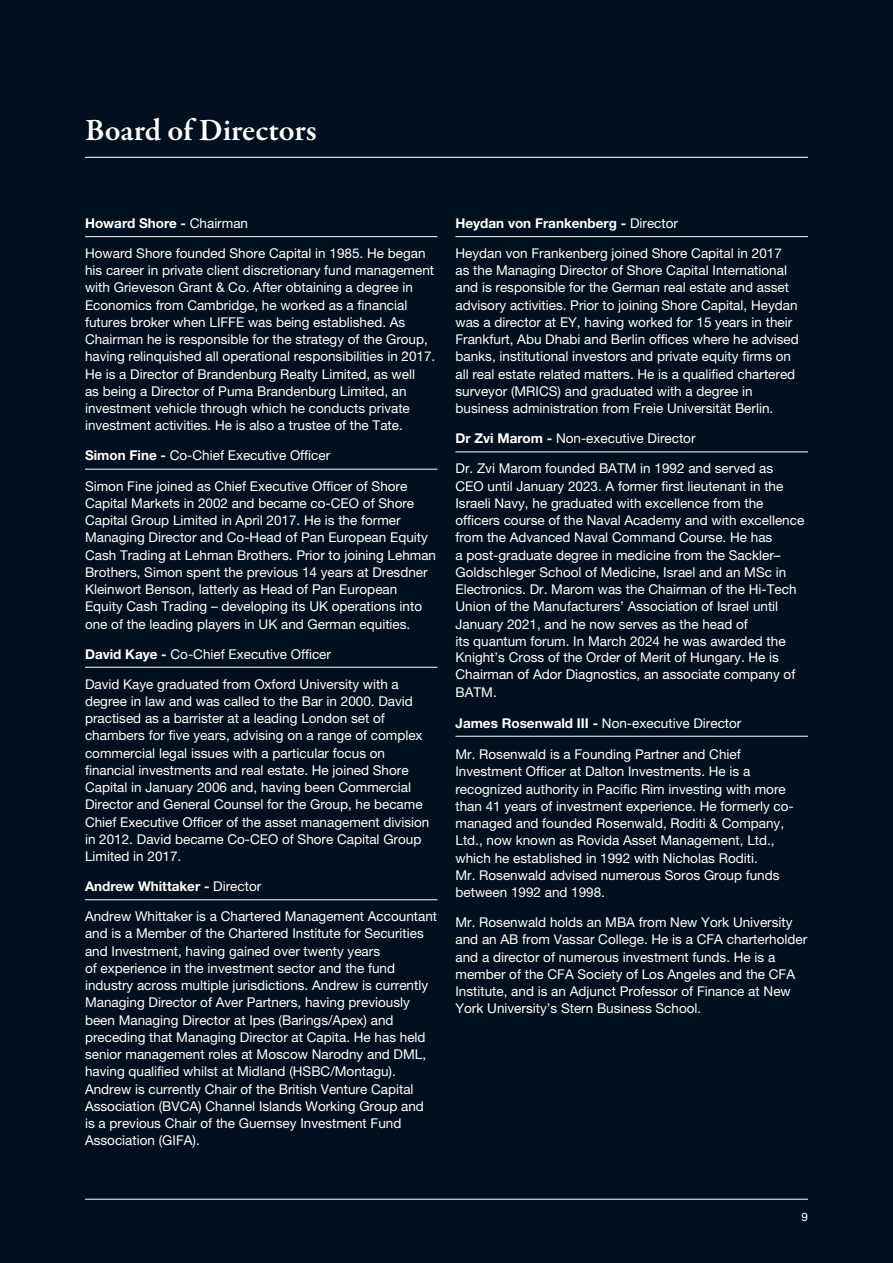
<style>
.page{position:relative;width:893px;height:1263px;background:#001020}
.page>*{position:absolute;margin:0;border:0;box-sizing:border-box;transform-origin:0 0}
.t1{font:600 31.5px "Garamond Premr Pro";color:#fff}
.t2{font:13.5px/17.2px "Helvetica Neue LT Pro";color:#fff}
.t3{font:700 13.5px "Helvetica Neue LT Pro";color:#fff}
.t4{font:11.7px "Helvetica Neue LT Pro";color:#fff}
.s1{font-weight:400}
.s2{font-weight:700}
</style>
<div class="page">
<hr style="left:85px;top:1199px;width:723px;height:1px;background:#fff">
<hr style="left:85px;top:157px;width:723px;height:1px;background:#fff">
<hr style="left:85px;top:236px;width:352px;height:1px;background:#fff">
<hr style="left:85px;top:469px;width:352px;height:1px;background:#fff">
<hr style="left:85px;top:667px;width:352px;height:1px;background:#fff">
<hr style="left:85px;top:899px;width:352px;height:1px;background:#fff">
<hr style="left:455px;top:236px;width:353px;height:1px;background:#fff">
<hr style="left:455px;top:452px;width:353px;height:1px;background:#fff">
<hr style="left:455px;top:736px;width:353px;height:1px;background:#fff">
<h1 class="t1" style="left:85px;top:111px;width:233px">Board of Directors</h1>
<p class="t3" style="left:85px;top:215px;width:165px">Howard Shore - <span class="s1">Chairman</span></p>
<p class="t2" style="left:85px;top:244px;width:352px">Howard Shore founded Shore Capital in 1985. He began his career in private client discretionary fund management with Grieveson Grant &amp; Co. After obtaining a degree in Economics from Cambridge, he worked as a financial futures broker when LIFFE was being established. As Chairman he is responsible for the strategy of the Group, having relinquished all operational responsibilities in 2017.<br>He is a Director of Brandenburg Realty Limited, as well<br>as being a Director of Puma Brandenburg Limited, an investment vehicle through which he conducts private investment activities. He is also a trustee of the Tate.</p>
<p class="t2" style="left:85px;top:447px;width:247px"><span class="s2">Simon Fine -</span> Co-Chief Executive Officer</p>
<p class="t2" style="left:85px;top:477px;width:353px">Simon Fine joined as Chief Executive Officer of Shore Capital Markets in 2002 and became co-CEO of Shore Capital Group Limited in April 2017. He is the former Managing Director and Co-Head of Pan European Equity Cash Trading at Lehman Brothers. Prior to joining Lehman Brothers, Simon spent the previous 14 years at Dresdner Kleinwort Benson, latterly as Head of Pan European Equity Cash Trading – developing its UK operations into one of the leading players in UK and German equities.</p>
<p class="t2" style="left:85px;top:645px;width:247px"><span class="s2">David Kaye -</span> Co-Chief Executive Officer</p>
<p class="t2" style="left:85px;top:675px;width:346px">David Kaye graduated from Oxford University with a degree in law and was called to the Bar in 2000. David practised as a barrister at a leading London set of chambers for five years, advising on a range of complex commercial legal issues with a particular focus on financial investments and real estate. He joined Shore Capital in January 2006 and, having been Commercial Director and General Counsel for the Group, he became Chief Executive Officer of the asset management division in 2012. David became Co-CEO of Shore Capital Group Limited in 2017.</p>
<p class="t3" style="left:85px;top:878px;width:178px">Andrew Whittaker - <span class="s1">Director</span></p>
<p class="t2" style="left:85px;top:907px;width:354px">Andrew Whittaker is a Chartered Management Accountant and is a Member of the Chartered Institute for Securities and Investment, having gained over twenty years<br>of experience in the investment sector and the fund industry across multiple jurisdictions. Andrew is currently Managing Director of Aver Partners, having previously been Managing Director at Ipes (Barings/Apex) and preceding that Managing Director at Capita. He has held senior management roles at Moscow Narodny and DML, having qualified whilst at Midland (HSBC/Montagu).<br>Andrew is currently Chair of the British Venture Capital Association (BVCA) Channel Islands Working Group and<br>is a previous Chair of the Guernsey Investment Fund Association (GIFA).</p>
<p class="t3" style="left:455px;top:215px;width:224px">Heydan von Frankenberg - <span class="s1">Director</span></p>
<p class="t2" style="left:455px;top:244px;width:345px">Heydan von Frankenberg joined Shore Capital in 2017 as the Managing Director of Shore Capital International and is responsible for the German real estate and asset advisory activities. Prior to joining Shore Capital, Heydan was a director at EY, having worked for 15 years in their Frankfurt, Abu Dhabi and Berlin offices where he advised banks, institutional investors and private equity firms on all real estate related matters. He is a qualified chartered surveyor (MRICS) and graduated with a degree in business administration from Freie Universität Berlin.</p>
<p class="t2" style="left:455px;top:430px;width:241px"><span class="s2">Dr Zvi Marom -</span> Non-executive Director</p>
<p class="t2" style="left:455px;top:460px;width:350px">Dr. Zvi Marom founded BATM in 1992 and served as CEO until January 2023. A former first lieutenant in the Israeli Navy, he graduated with excellence from the officers course of the Naval Academy and with excellence from the Advanced Naval Command Course. He has<br>a post-graduate degree in medicine from the Sackler– Goldschleger School of Medicine, Israel and an MSc in Electronics. Dr. Marom was the Chairman of the Hi-Tech Union of the Manufacturers’ Association of Israel until January 2021, and he now serves as the head of<br>its quantum forum. In March 2024 he was awarded the Knight’s Cross of the Order of Merit of Hungary. He is Chairman of Ador Diagnostics, an associate company of BATM.</p>
<p class="t2" style="left:455px;top:714px;width:287px"><span class="s2">James Rosenwald III -</span> Non-executive Director</p>
<p class="t2" style="left:455px;top:745px;width:340px">Mr. Rosenwald is a Founding Partner and Chief Investment Officer at Dalton Investments. He is a recognized authority in Pacific Rim investing with more than 41 years of investment experience. He formerly co&shy;managed and founded Rosenwald, Roditi &amp; Company, Ltd., now known as Rovida Asset Management, Ltd., which he established in 1992 with Nicholas Roditi.<br>Mr. Rosenwald advised numerous Soros Group funds between 1992 and 1998.</p>
<p class="t2" style="left:455px;top:913px;width:353px">Mr. Rosenwald holds an MBA from New York University and an AB from Vassar College. He is a CFA charterholder and a director of numerous investment funds. He is a member of the CFA Society of Los Angeles and the CFA Institute, and is an Adjunct Professor of Finance at New York University’s Stern Business School.</p>
<p class="t4" style="left:801px;top:1210px;width:8px">9</p>
</div>
